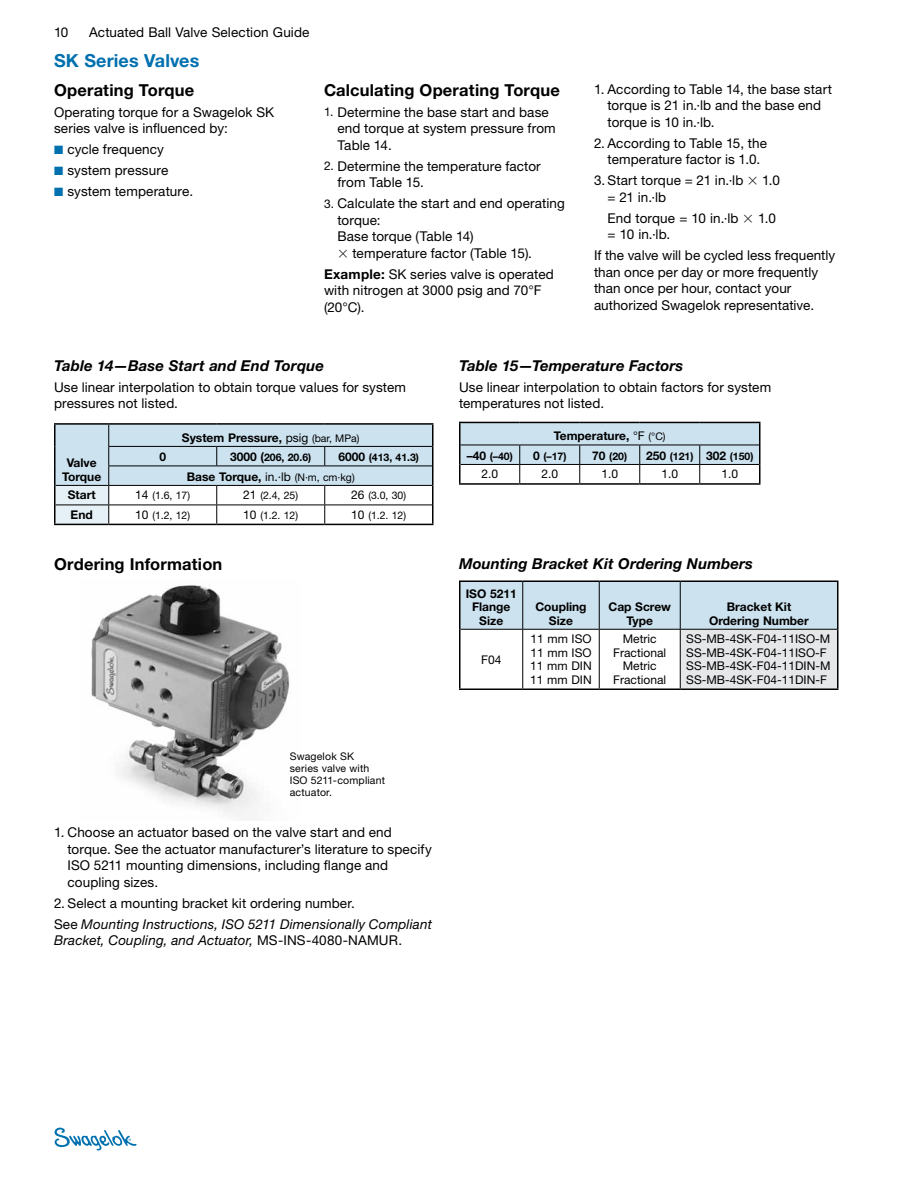
<style>
.page{position:relative;width:918px;height:1188px;background:#fff}
.page>*{position:absolute;margin:0;border:0;box-sizing:border-box;transform-origin:0 0}
.t1{font:700 18px "Helvetica Neue LT Std";letter-spacing:.005em;color:#0070af}
.t2{font:700 16.5px "Helvetica Neue LT Std";letter-spacing:.01em;color:#000}
.t3{font:italic 700 15px "Helvetica Neue LT Std";letter-spacing:.005em;color:#000}
.t4{font:13.5px/16.5px "Helvetica Neue LT Std";letter-spacing:.01em;color:#000}
.t5{font:italic 13.5px/21px "Helvetica Neue LT Std";letter-spacing:.01em;color:#000}
.t6{font:12px/13.5px "Helvetica Neue LT Std";color:#000;text-align:justify}
.t7{font:700 12px/13.5px "Helvetica Neue LT Std";color:#000;text-align:center}
.t8{font:10.5px/12px "Helvetica Neue LT Std";letter-spacing:.015em;color:#000}
.t9{font:700 10.5px "Helvetica Neue LT Std";color:#000}
.s1{color:#0070af}
.s2{font-size:12px}
.s3{font-weight:700}
.s4{font-family:"Mathematical Pi One"}
.s5{font-weight:400}
.s6{font-weight:400;font-size:10.5px}
.s7{font-style:normal}
</style>
<div class="page">
<svg style="left:55px;top:1128px;width:82px;height:22px"></svg>
<hr style="left:54px;top:423px;width:55px;height:2px;background:#000">
<hr style="left:109px;top:423px;width:108px;height:2px;background:#000">
<hr style="left:217px;top:423px;width:108px;height:2px;background:#000">
<hr style="left:325px;top:423px;width:109px;height:2px;background:#000">
<svg style="left:54px;top:424px;width:380px;height:100px"></svg>
<hr style="left:54px;top:524px;width:55px;height:1px;background:#000">
<hr style="left:109px;top:524px;width:108px;height:1px;background:#000">
<hr style="left:217px;top:524px;width:108px;height:1px;background:#000">
<hr style="left:325px;top:524px;width:109px;height:1px;background:#000">
<hr style="left:459px;top:483px;width:61px;height:2px;background:#000">
<hr style="left:520px;top:483px;width:60px;height:2px;background:#000">
<hr style="left:580px;top:483px;width:60px;height:2px;background:#000">
<hr style="left:640px;top:483px;width:60px;height:2px;background:#000">
<hr style="left:700px;top:483px;width:60px;height:2px;background:#000">
<svg style="left:459px;top:422px;width:301px;height:61px"></svg>
<div style="left:460px;top:582px;width:377px;height:47px;background:#cce2ef"></div>
<div style="left:680px;top:629px;width:158px;height:60px;background:#e6e7e8"></div>
<hr style="left:522px;top:582px;width:1px;height:47px;background:#000">
<hr style="left:599px;top:582px;width:1px;height:47px;background:#000">
<hr style="left:680px;top:582px;width:1px;height:47px;background:#000">
<hr style="left:460px;top:629px;width:63px;height:1px;background:#000">
<hr style="left:523px;top:629px;width:76px;height:1px;background:#000">
<hr style="left:522px;top:630px;width:1px;height:58px;background:#000">
<hr style="left:599px;top:629px;width:81px;height:1px;background:#000">
<hr style="left:599px;top:630px;width:1px;height:58px;background:#000">
<hr style="left:680px;top:629px;width:157px;height:1px;background:#000">
<hr style="left:680px;top:630px;width:1px;height:58px;background:#000">
<hr style="left:459px;top:580px;width:64px;height:2px;background:#000">
<hr style="left:459px;top:582px;width:1px;height:47px;background:#000">
<hr style="left:523px;top:580px;width:76px;height:2px;background:#000">
<hr style="left:599px;top:580px;width:81px;height:2px;background:#000">
<hr style="left:680px;top:580px;width:158px;height:2px;background:#000">
<hr style="left:837px;top:582px;width:1px;height:47px;background:#000">
<hr style="left:459px;top:629px;width:1px;height:59px;background:#000">
<hr style="left:837px;top:629px;width:1px;height:59px;background:#000">
<hr style="left:459px;top:688px;width:64px;height:2px;background:#000">
<hr style="left:523px;top:688px;width:76px;height:2px;background:#000">
<hr style="left:599px;top:688px;width:81px;height:2px;background:#000">
<hr style="left:680px;top:688px;width:158px;height:2px;background:#000">
<img style="left:91px;top:585px;width:199px;height:232px">
<p class="t4" style="left:54px;top:23px;width:16px">10</p>
<p class="t4" style="left:89px;top:23px;width:222px">Actuated Ball Valve Selection Guide</p>
<h1 class="t1" style="left:54px;top:49px;width:147px">SK Series Valves</h1>
<p class="t2" style="left:54px;top:80px;width:142px">Operating Torque</p>
<p class="t4" style="left:54px;top:104px;width:222px">Operating torque for a Swagelok SK series valve is influenced by:</p>
<p class="t4" style="left:54px;top:141px;width:111px"><span class="s1">■</span> cycle frequency</p>
<p class="t4" style="left:54px;top:162px;width:116px"><span class="s1">■</span> system pressure</p>
<p class="t4" style="left:54px;top:183px;width:138px"><span class="s1">■</span> system temperature.</p>
<p class="t2" style="left:324px;top:80px;width:238px">Calculating Operating Torque</p>
<p class="t4" style="left:338px;top:104px;width:220px;text-indent:-14px"><span class="s2">1.</span> Determine the base start and base end torque at system pressure from<br>Table 14.</p>
<p class="t4" style="left:338px;top:158px;width:205px;text-indent:-14px"><span class="s2">2.</span> Determine the temperature factor from Table 15.</p>
<p class="t4" style="left:324px;top:195px;width:242px"><span class="s2">3.</span> Calculate the start and end operating</p>
<p class="t4" style="left:338px;top:212px;width:45px">torque:</p>
<p class="t4" style="left:338px;top:228px;width:138px">Base torque (Table 14)</p>
<p class="t4" style="left:352px;top:245px;width:179px">temperature factor (Table 15).</p>
<p class="t4" style="left:324px;top:266px;width:231px"><span class="s3">Example:</span> SK series valve is operated with nitrogen at 3000 psig and 70°F (20°C).</p>
<p class="t4" style="left:608px;top:80px;width:226px;text-indent:-14px">1. According to Table 14, the base start torque is 21 in.·lb and the base end torque is 10 in.·lb.</p>
<p class="t4" style="left:594px;top:134px;width:175px;text-align:center">2. According to Table 15, the temperature factor is 1.0.</p>
<p class="t4" style="left:608px;top:172px;width:174px;text-indent:-14px">3. Start torque = 21 in.·lb <span class="s4">3</span> 1.0 = 21 in.·lb</p>
<p class="t4" style="left:608px;top:209px;width:170px">End torque = 10 in.·lb <span class="s4">3</span> 1.0 = 10 in.·lb.</p>
<p class="t4" style="left:594px;top:247px;width:243px">If the valve will be cycled less frequently than once per day or more frequently than once per hour, contact your authorized Swagelok representative.</p>
<p class="t3" style="left:54px;top:356px;width:272px">Table 14—Base Start and End Torque</p>
<p class="t4" style="left:54px;top:378px;width:354px">Use linear interpolation to obtain torque values for system pressures not listed.</p>
<p class="t7" style="left:62px;top:456px;width:41px">Valve<br>Torque</p>
<p class="t7" style="left:182px;top:431px;width:179px">System Pressure, <span class="s5">psig</span> <span class="s6">(bar, MPa)</span></p>
<p class="t7" style="left:159px;top:450px;width:8px">0</p>
<p class="t9" style="left:230px;top:451px;width:83px"><span class="s2">3000 (</span>206, 20.6)</p>
<p class="t9" style="left:338px;top:451px;width:82px"><span class="s2">6000</span> (413, 41.3)</p>
<p class="t7" style="left:187px;top:470px;width:169px">Base Torque, <span class="s5">in. ·lb</span> <span class="s6">(N·m, cm·kg)</span></p>
<p class="t7" style="left:68px;top:488px;width:29px">Start</p>
<p class="t8" style="left:135px;top:490px;width:56px"><span class="s2">14</span> (1.6, 17)</p>
<p class="t8" style="left:243px;top:490px;width:56px"><span class="s2">21</span> (2.4, 25)</p>
<p class="t8" style="left:351px;top:490px;width:56px"><span class="s2">26</span> (3.0, 30)</p>
<p class="t7" style="left:71px;top:508px;width:24px">End</p>
<p class="t8" style="left:135px;top:509px;width:56px"><span class="s2">10</span> (1.2, 12)</p>
<p class="t8" style="left:243px;top:509px;width:56px"><span class="s2">10</span> (1.2. 12)</p>
<p class="t8" style="left:351px;top:509px;width:56px"><span class="s2">10</span> (1.2. 12)</p>
<p class="t2" style="left:54px;top:554px;width:170px">Ordering Information</p>
<p class="t3" style="left:459px;top:356px;width:226px">Table 15—Temperature Factors</p>
<p class="t4" style="left:459px;top:378px;width:314px">Use linear interpolation to obtain factors for system temperatures not listed.</p>
<p class="t7" style="left:554px;top:429px;width:113px">Temperature, <span class="s5">°F</span> <span class="s6">(°C)</span></p>
<p class="t9" style="left:467px;top:450px;width:48px"><span class="s2">–40</span> (–40)</p>
<p class="t9" style="left:533px;top:450px;width:35px"><span class="s2">0</span> (–17)</p>
<p class="t9" style="left:592px;top:450px;width:36px"><span class="s2">70</span> (20)</p>
<p class="t9" style="left:646px;top:450px;width:109px"><span class="s2">250</span> (121) <span class="s2">302</span> (150)</p>
<p class="t6" style="left:481px;top:467px;width:18px">2.0</p>
<p class="t6" style="left:541px;top:467px;width:18px">2.0</p>
<p class="t6" style="left:601px;top:467px;width:18px">1.0</p>
<p class="t6" style="left:661px;top:467px;width:18px">1.0</p>
<p class="t6" style="left:721px;top:467px;width:18px">1.0</p>
<p class="t3" style="left:459px;top:554px;width:296px">Mounting Bracket Kit Ordering Numbers</p>
<p class="t7" style="left:466px;top:586px;width:53px">ISO 5211<br>Flange<br>Size</p>
<p class="t7" style="left:535px;top:600px;width:53px">Coupling<br>Size</p>
<p class="t7" style="left:608px;top:600px;width:64px">Cap Screw<br>Type</p>
<p class="t7" style="left:709px;top:600px;width:101px">Bracket Kit<br>Ordering Number</p>
<p class="t6" style="left:481px;top:652px;width:22px">F04</p>
<p class="t6" style="left:530px;top:632px;width:63px">11 mm ISO 11 mm ISO 11 mm DIN 11 mm DIN</p>
<p class="t6" style="left:613px;top:632px;width:54px;text-align:center">Metric<br>Fractional<br>Metric<br>Fractional</p>
<p class="t6" style="left:686px;top:632px;width:146px;text-align:left">SS-MB-4SK-F04-11ISO-M<br>SS-MB-4SK-F04-11ISO-F<br>SS-MB-4SK-F04-11DIN-M<br>SS-MB-4SK-F04-11DIN-F</p>
<p class="t8" style="left:290px;top:750px;width:97px">Swagelok SK series valve with<br>ISO 5211-compliant actuator.</p>
<p class="t4" style="left:68px;top:824px;width:366px;text-indent:-14px">1. Choose an actuator based on the valve start and end torque. See the actuator manufacturer’s literature to specify ISO 5211 mounting dimensions, including flange and coupling sizes.</p>
<p class="t5" style="left:54px;top:892px;width:380px"><span class="s7">2. Select a mounting bracket kit ordering number.<br>See</span> Mounting Instructions, ISO 5211 Dimensionally Compliant</p>
<p class="t5" style="left:54px;top:930px;width:347px">Bracket, Coupling, and Actuator, <span class="s7">MS‑INS‑4080‑NAMUR.</span></p>
</div>
